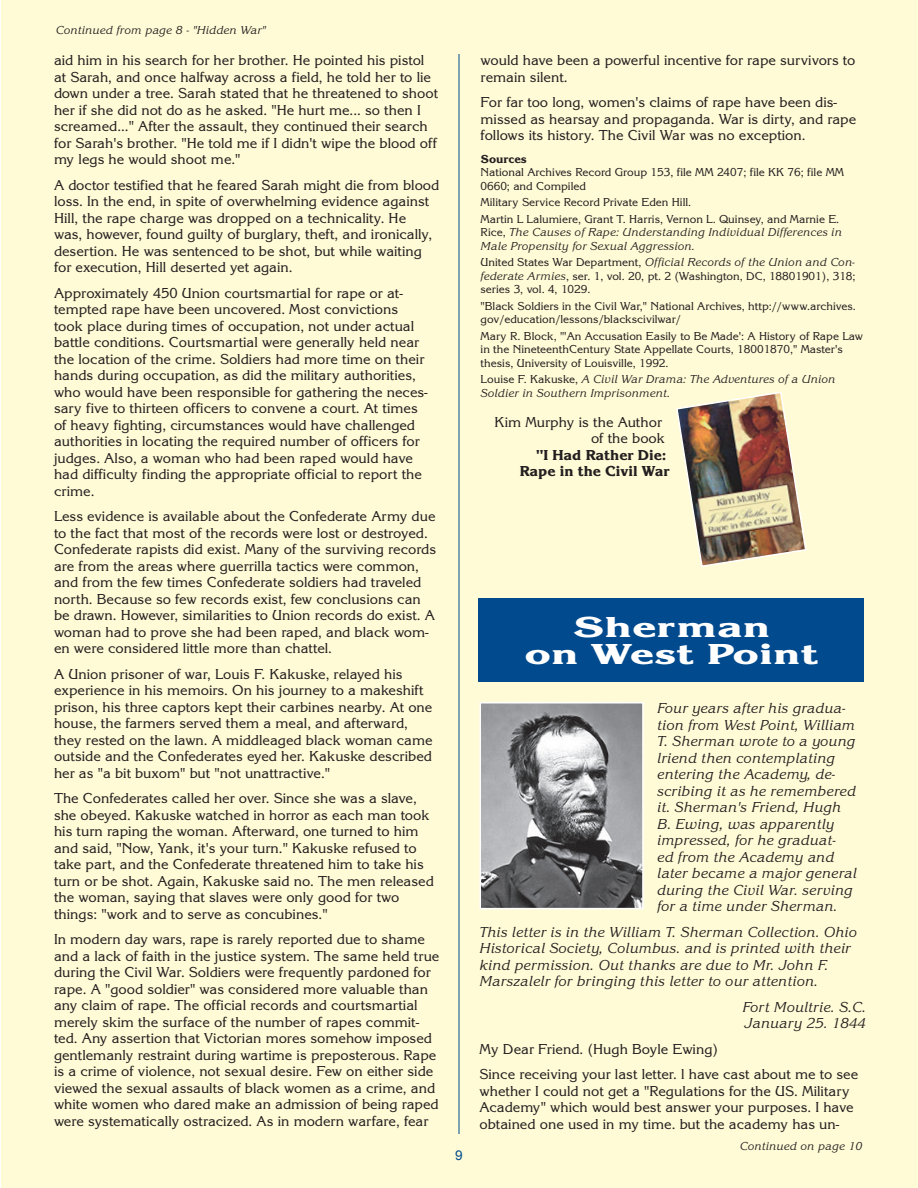
<style>
.page{position:relative;width:918px;height:1188px;background:#fff}
.page>*{position:absolute;margin:0;border:0;box-sizing:border-box;transform-origin:0 0}
.t1{font:30px/27px "Korinna Extra Bold DTC";color:#fff;text-align:center;scale:1.5 1}
.t2{font:15px/16.5px "Korinna Regular DTC";color:#231f20}
.t3{font:15px/16.5px "Korinna Regular Italic DTC";color:#231f20}
.t4{font:15px/16.5px "Korinna Extra Bold DTC";color:#231f20;text-align:right}
.t5{font:13.5px "Arial";color:#004a8d}
.t6{font:12px/13.5px "Korinna Regular DTC";color:#231f20}
.t7{font:12px/13.5px "Korinna Regular Italic DTC";color:#231f20}
.t8{font:12px "Korinna Extra Bold DTC";color:#231f20}
.s1{font-family:"Korinna Regular DTC"}
.s2{font-family:"Korinna Regular Italic DTC"}
</style>
<div class="page">
<div style="left:1px;top:0;width:917px;height:1188px;background:#fffbd6"></div>
<hr style="left:459px;top:54px;width:1px;height:1080px;background:#004a8d">
<img style="left:676px;top:391px;width:131px;height:176px">
<div style="left:479px;top:598px;width:385px;height:83px;background:#004a8d"></div>
<img style="left:483px;top:705px;width:158px;height:201px">
<div style="left:480px;top:702px;width:164px;height:207px;border:2px solid #fff"></div>
<p class="t7" style="left:56px;top:23px;width:212px">Continued from page 8 - "Hidden War"</p>
<p class="t2" style="left:54px;top:52px;width:386px">aid him in his search for her brother. He pointed his pistol at Sarah, and once halfway across a field, he told her to lie down under a tree. Sarah stated that he threatened to shoot her if she did not do as he asked. "He hurt me... so then I screamed..." After the assault, they continued their search for Sarah's brother. "He told me if I didn't wipe the blood off my legs he would shoot me."</p>
<p class="t2" style="left:54px;top:177px;width:387px">A doctor testified that he feared Sarah might die from blood loss. In the end, in spite of overwhelming evidence against Hill, the rape charge was dropped on a technicality. He<br>was, however, found guilty of burglary, theft, and ironically, desertion. He was sentenced to be shot, but while waiting for execution, Hill deserted yet again.</p>
<p class="t2" style="left:54px;top:285px;width:375px">Approximately 450 Union courtsmartial for rape or at&shy;tempted rape have been uncovered. Most convictions took place during times of occupation, not under actual battle conditions. Courtsmartial were generally held near the location of the crime. Soldiers had more time on their hands during occupation, as did the military authorities, who would have been responsible for gathering the neces&shy;sary five to thirteen officers to convene a court. At times of heavy fighting, circumstances would have challenged authorities in locating the required number of officers for judges. Also, a woman who had been raped would have had difficulty finding the appropriate official to report the crime.</p>
<p class="t2" style="left:54px;top:508px;width:384px">Less evidence is available about the Confederate Army due to the fact that most of the records were lost or destroyed.<br>Confederate rapists did exist. Many of the surviving records are from the areas where guerrilla tactics were common, and from the few times Confederate soldiers had traveled north. Because so few records exist, few conclusions can be drawn. However, similarities to Union records do exist. A woman had to prove she had been raped, and black wom&shy;en were considered little more than chattel.</p>
<p class="t2" style="left:54px;top:666px;width:380px">A Union prisoner of war, Louis F. Kakuske, relayed his experience in his memoirs. On his journey to a makeshift prison, his three captors kept their carbines nearby. At one house, the farmers served them a meal, and afterward, they rested on the lawn. A middleaged black woman came outside and the Confederates eyed her. Kakuske described her as "a bit buxom" but "not unattractive."</p>
<p class="t2" style="left:54px;top:790px;width:381px">The Confederates called her over. Since she was a slave, she obeyed. Kakuske watched in horror as each man took his turn raping the woman. Afterward, one turned to him and said, "Now, Yank, it's your turn." Kakuske refused to take part, and the Confederate threatened him to take his turn or be shot. Again, Kakuske said no. The men released the woman, saying that slaves were only good for two things: "work and to serve as concubines."</p>
<p class="t2" style="left:54px;top:931px;width:387px">In modern day wars, rape is rarely reported due to shame and a lack of faith in the justice system. The same held true during the Civil War. Soldiers were frequently pardoned for rape. A "good soldier" was considered more valuable than any claim of rape. The official records and courtsmartial merely skim the surface of the number of rapes commit&shy;ted. Any assertion that Victorian mores somehow imposed gentlemanly restraint during wartime is preposterous. Rape is a crime of violence, not sexual desire. Few on either side viewed the sexual assaults of black women as a crime, and white women who dared make an admission of being raped were systematically ostracized. As in modern warfare, fear</p>
<p class="t5" style="left:455px;top:1147px;width:9px">9</p>
<p class="t2" style="left:481px;top:52px;width:376px">would have been a powerful incentive for rape survivors to remain silent.</p>
<p class="t2" style="left:481px;top:94px;width:377px">For far too long, women's claims of rape have been dis&shy;missed as hearsay and propaganda. War is dirty, and rape follows its history. The Civil War was no exception.</p>
<p class="t8" style="left:481px;top:152px;width:48px">Sources</p>
<p class="t6" style="left:481px;top:166px;width:365px">National Archives Record Group 153, file MM 2407; file KK 76; file MM<br>0660; and Compiled</p>
<p class="t6" style="left:481px;top:194px;width:360px;line-height:16.5px">Military Service Record Private Eden Hill.<br>Martin L Lalumiere, Grant T. Harris, Vernon L. Quinsey, and Marnie E.</p>
<p class="t7" style="left:481px;top:226px;width:363px"><span class="s1">Rice,</span> The Causes of Rape: Understanding Individual Differences in<br>Male Propensity for Sexual Aggression.</p>
<p class="t7" style="left:481px;top:256px;width:376px"><span class="s1">United States War Department,</span> Official Records of the Union and Con-</p>
<p class="t6" style="left:481px;top:269px;width:377px"><span class="s2">federate Armies</span>, ser. 1, vol. 20, pt. 2 (Washington, DC, 18801901), 318; series 3, vol. 4, 1029.</p>
<p class="t6" style="left:481px;top:299px;width:377px">"Black Soldiers in the Civil War," National Archives, http://www.archives. gov/education/lessons/blackscivilwar/</p>
<p class="t6" style="left:481px;top:329px;width:384px">Mary R. Block, "'An Accusation Easily to Be Made': A History of Rape Law in the NineteenthCentury State Appellate Courts, 18001870," Master's thesis, University of Louisville, 1992.</p>
<p class="t7" style="left:481px;top:373px;width:356px"><span class="s1">Louise F. Kakuske,</span> A Civil War Drama: The Adventures of a Union<br>Soldier in Southern Imprisonment.</p>
<p class="t2" style="left:495px;top:414px;width:172px;text-align:right">Kim Murphy is the Author of the book</p>
<p class="t4" style="left:520px;top:447px;width:151px">"I Had Rather Die:<br>Rape in the Civil War</p>
<h1 class="t1" style="left:524px;top:614px;width:198px">Sherman<br>on West Point</h1>
<p class="t3" style="left:657px;top:700px;width:201px">Four years after his gradua&shy;tion from West Point, William<br>T. Sherman wrote to a young lriend then contemplating entering the Academy, de&shy;scribing it as he remembered it. Sherman's Friend, Hugh<br>B. Ewing, was apparently impressed, for he graduat-<br>ed from the Academy and later became a major general during the Civil War. serving for a time under Sherman.</p>
<p class="t3" style="left:480px;top:924px;width:379px">This letter is in the William T. Sherman Collection. Ohio Historical Society, Columbus. and is printed with their kind permission. Out thanks are due to Mr. John F.<br>Marszalelr for bringing this letter to our attention.</p>
<p class="t3" style="left:743px;top:999px;width:125px">Fort Moultrie. S.C.<br>January 25. 1844</p>
<p class="t2" style="left:480px;top:1036px;width:380px;line-height:25.5px">My Dear Friend. (Hugh Boyle Ewing)<br>Since receiving your last letter. l have cast about me to see</p>
<p class="t2" style="left:480px;top:1083px;width:376px">whether I could not get a "Regulations for the US. Military<br>Academy" which would best answer your purposes. I have obtained one used in my time. but the academy has un-</p>
<p class="t7" style="left:740px;top:1140px;width:124px">Continued on page 10</p>
</div>
